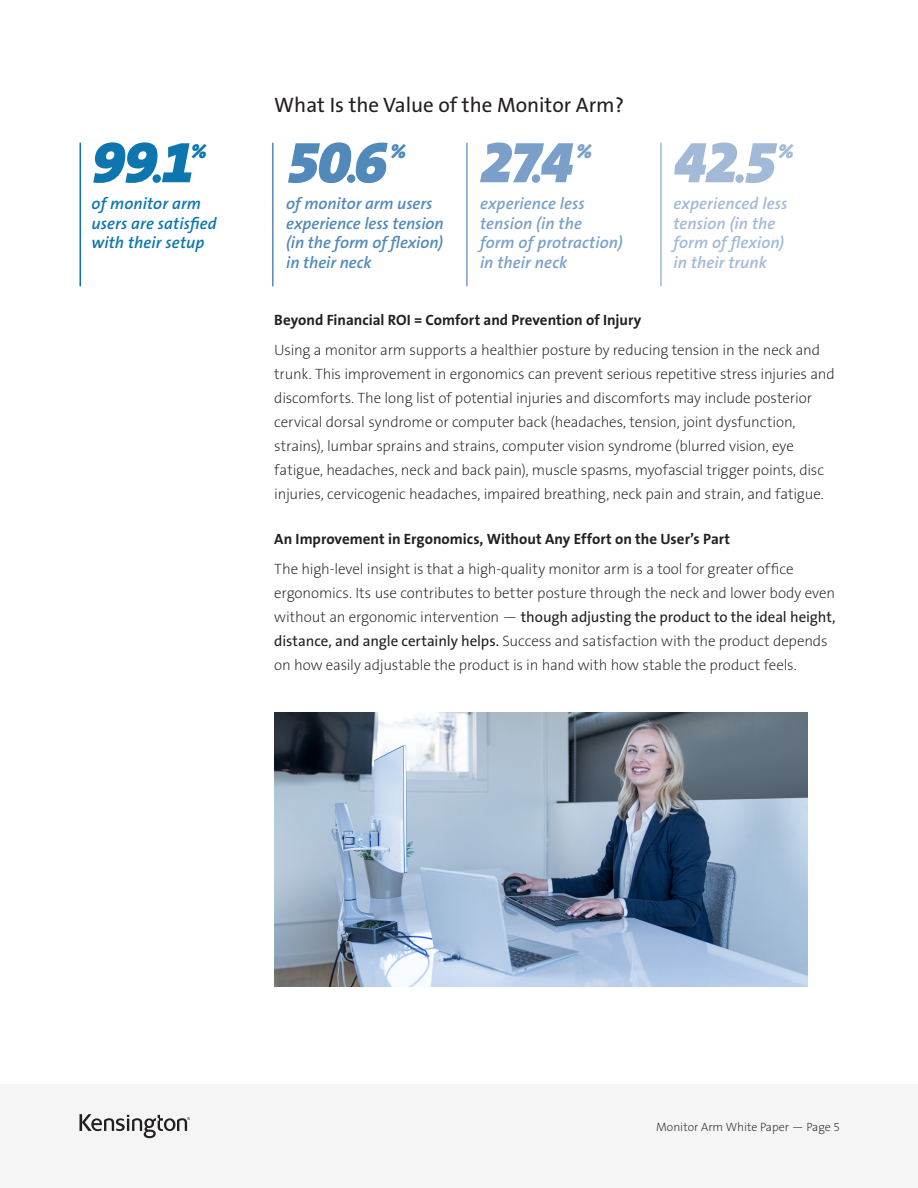
<style>
.page{position:relative;width:918px;height:1188px;background:#fff}
.page>*{position:absolute;margin:0;border:0;box-sizing:border-box;transform-origin:0 0}
.t1{font:italic 60px "The Sans KENSINGTON9 Bk";color:#0e76ae}
.t2{font:italic 60px "The Sans KENSINGTON9 Bk";color:#5189ba}
.t3{font:italic 60px "The Sans KENSINGTON9 Bk";color:#7a9fc8}
.t4{font:italic 60px "The Sans KENSINGTON9 Bk";color:#a2b9d8}
.t5{font:21px "The Sans KENSINGTON5 Rg";color:#231f20}
.t6{font:italic 21px "The Sans KENSINGTON9 Bk";color:#0e76ae}
.t7{font:italic 21px "The Sans KENSINGTON9 Bk";color:#5189ba}
.t8{font:italic 21px "The Sans KENSINGTON9 Bk";color:#7a9fc8}
.t9{font:italic 21px "The Sans KENSINGTON9 Bk";color:#a2b9d8}
.t10{font:italic 16.5px/19.8px "The Sans KENSINGTON6 SB";letter-spacing:-.005em;color:#5189ba}
.t11{font:italic 16.5px/19.8px "The Sans KENSINGTON6 SB";letter-spacing:.005em;color:#7a9fc8}
.t12{font:italic 16.5px/19.8px "The Sans KENSINGTON6 SB";letter-spacing:.005em;color:#a2b9d8}
.t13{font:italic 16.5px/19.8px "The Sans KENSINGTON6 SB";letter-spacing:.005em;color:#0e76ae}
.t14{font:15px/24px "The Sans KENSINGTON2 XL";letter-spacing:-.01em;color:#231f20}
.t15{font:15px "The Sans KENSINGTON7 Bd";color:#231f20}
.t16{font:12px "The Sans KENSINGTON2 XL";color:#231f20}
.s1{font-family:"The Sans KENSINGTON6 SB"}
.s2{font-family:"The Sans KENSINGTON5 Rg"}
</style>
<div class="page">
<div style="left:0;top:1084px;width:918px;height:104px;background:#f5f5f6"></div>
<img style="left:274px;top:712px;width:533px;height:275px">
<hr style="left:80px;top:143px;width:1px;height:143px;background:#0e76ae">
<hr style="left:466px;top:143px;width:2px;height:143px;background:#7a9fc8">
<hr style="left:272px;top:143px;width:2px;height:143px;background:#5189ba">
<hr style="left:660px;top:143px;width:2px;height:143px;background:#a2b9d8">
<svg style="left:80px;top:1114px;width:110px;height:24px"></svg>
<h2 class="t1" style="left:92px;top:130px;width:104px">99<span class="s1">.</span>1</h2>
<h2 class="t6" style="left:191px;top:140px;width:17px">%</h2>
<h2 class="t13" style="left:92px;top:194px;width:127px">of monitor arm users are satisfied with their setup</h2>
<h2 class="t5" style="left:274px;top:94px;width:351px">What Is the Value of the Monitor Arm?</h2>
<h2 class="t2" style="left:286px;top:130px;width:102px">50<span class="s1">.</span>6</h2>
<h2 class="t7" style="left:390px;top:140px;width:17px">%</h2>
<h2 class="t10" style="left:286px;top:194px;width:159px">of monitor arm users experience less tension (in the form of flexion) in their neck</h2>
<h2 class="t3" style="left:480px;top:130px;width:95px">27<span class="s1">.</span>4</h2>
<h2 class="t8" style="left:576px;top:140px;width:17px">%</h2>
<h2 class="t11" style="left:480px;top:194px;width:144px">experience less tension (in the<br>form of protraction) in their neck</h2>
<h2 class="t4" style="left:674px;top:130px;width:105px">42<span class="s1">.</span>5</h2>
<h2 class="t9" style="left:778px;top:140px;width:17px">%</h2>
<h2 class="t12" style="left:674px;top:194px;width:115px">experienced less tension (in the form of flexion) in their trunk</h2>
<p class="t15" style="left:274px;top:311px;width:368px">Beyond Financial ROI = Comfort and Prevention of Injury</p>
<p class="t14" style="left:274px;top:339px;width:562px">Using a monitor arm supports a healthier posture by reducing tension in the neck and trunk. This improvement in ergonomics can prevent serious repetitive stress injuries and discomforts. The long list of potential injuries and discomforts may include posterior cervical dorsal syndrome or computer back (headaches, tension, joint dysfunction, strains), lumbar sprains and strains, computer vision syndrome (blurred vision, eye fatigue, headaches, neck and back pain), muscle spasms, myofascial trigger points, disc injuries, cervicogenic headaches, impaired breathing, neck pain and strain, and fatigue.</p>
<p class="t15" style="left:274px;top:530px;width:457px">An Improvement in Ergonomics, Without Any Effort on the User’s Part</p>
<p class="t14" style="left:274px;top:558px;width:563px">The high-level insight is that a high-quality monitor arm is a tool for greater office ergonomics. Its use contributes to better posture through the neck and lower body even without an ergonomic intervention — <span class="s2">though adjusting the product to the ideal height, distance, and angle certainly helps.</span> Success and satisfaction with the product depends on how easily adjustable the product is in hand with how stable the product feels.</p>
<p class="t16" style="left:656px;top:1121px;width:185px">Monitor Arm White Paper — Page 5</p>
</div>
